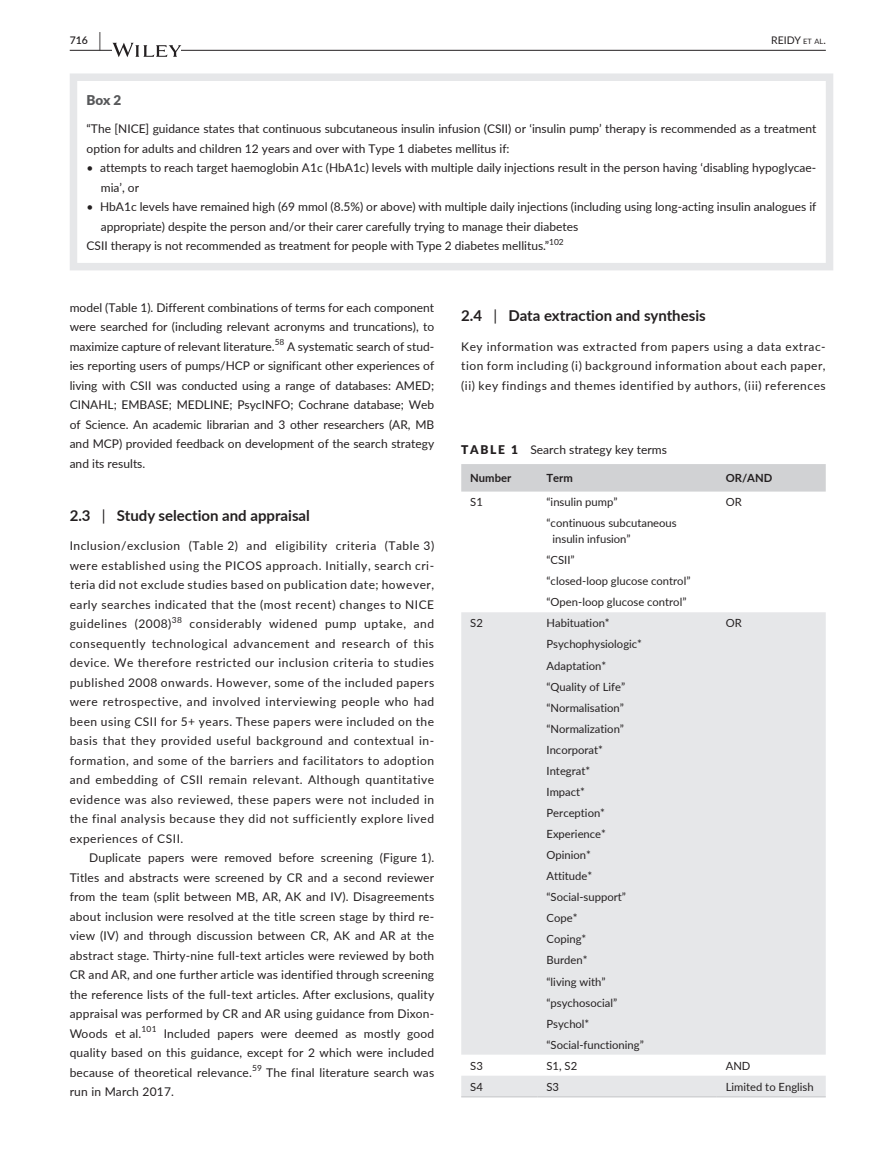
<style>
.page{position:relative;width:893px;height:1174px;background:#fff}
.page>*{position:absolute;margin:0;border:0;box-sizing:border-box;transform-origin:0 0}
.t1{font:700 15px "Lato";color:#231f20}
.t2{font:900 13.5px "Lato";color:#57585a}
.t3{font:12px/19.5px "Lato";color:#231f20;text-align:justify}
.t4{font:11.25px/21px "Lato";color:#231f20}
.t5{font:700 11.25px "Lato";color:#231f20}
.t6{font:10.5px "Lato";color:#231f20}
.t7{font:600 10.5px "Lato";color:#231f20}
.t8{font:8.4px "Lato";color:#231f20}
.s1{font-size:19.5px}
.s2{font-size:7.35px}
.s3{font-weight:400}
.s4{font-weight:900}
</style>
<div class="page">
<hr style="left:70px;top:50px;width:756px;height:1px;background:#231f20">
<svg style="left:112px;top:43px;width:69px;height:14px"></svg>
<div style="left:70px;top:73px;width:763px;height:197px;border:8px solid #e6e7e9"></div>
<div style="left:461px;top:464px;width:365px;height:27px;background:#d1d2d4"></div>
<div style="left:461px;top:612px;width:365px;height:484px;background:#e6e7e9"></div>
<hr style="left:461px;top:1096px;width:76px;height:1px;background:#d1d2d4">
<hr style="left:537px;top:1096px;width:180px;height:1px;background:#d1d2d4">
<hr style="left:717px;top:1096px;width:109px;height:1px;background:#d1d2d4">
<p class="t7" style="left:70px;top:33px;width:33px">716 <span class="s1">|</span></p>
<p class="t6" style="left:771px;top:33px;width:56px">REIDY <span class="s2">et al</span>.</p>
<p class="t2" style="left:87px;top:89px;width:36px">Box 2</p>
<p class="t3" style="left:87px;top:118px;width:731px">“The [NICE] guidance states that continuous subcutaneous insulin infusion (CSII) or ‘insulin pump’ therapy is recommended as a treatment option for adults and children 12 years and over with Type 1 diabetes mellitus if:</p>
<p class="t3" style="left:101px;top:157px;width:717px;text-indent:-14px">• attempts to reach target haemoglobin A1c (HbA1c) levels with multiple daily injections result in the person having ‘disabling hypoglycae&shy;mia’, or</p>
<p class="t3" style="left:87px;top:196px;width:731px">• HbA1c levels have remained high (69 mmol (8.5%) or above) with multiple daily injections (including using long-acting insulin analogues if</p>
<p class="t3" style="left:101px;top:216px;width:479px">appropriate) despite the person and/or their carer carefully trying to manage their diabetes</p>
<p class="t3" style="left:87px;top:235px;width:479px">CSII therapy is not recommended as treatment for people with Type 2 diabetes mellitus.”<sup>102</sup></p>
<p class="t3" style="left:70px;top:297px;width:366px">model (Table 1). Different combinations of terms for each component were searched for (including relevant acronyms and truncations), to maximize capture of relevant literature.</p>
<p class="t8" style="left:275px;top:336px;width:11px">58</p>
<p class="t3" style="left:70px;top:336px;width:366px;text-indent:217px">A systematic search of stud&shy;ies reporting users of pumps/HCP or significant other experiences of living with CSII was conducted using a range of databases: AMED; CINAHL; EMBASE; MEDLINE; PsycINFO; Cochrane database; Web of Science. An academic librarian and 3 other researchers (AR, MB and MCP) provided feedback on development of the search strategy and its results.</p>
<p class="t1" style="left:70px;top:504px;width:242px">2.3 <span class="s3">|</span> Study selection and appraisal</p>
<p class="t3" style="left:70px;top:535px;width:366px">Inclusion/exclusion (Table 2) and eligibility criteria (Table 3) were established using the PICOS approach. Initially, search cri&shy;teria did not exclude studies based on publication date; however, early searches indicated that the (most recent) changes to NICE guidelines (2008)</p>
<p class="t8" style="left:172px;top:613px;width:12px">38</p>
<p class="t3" style="left:70px;top:613px;width:366px;text-indent:120px">considerably widened pump uptake, and consequently technological advancement and research of this device. We therefore restricted our inclusion criteria to studies published 2008 onwards. However, some of the included papers were retrospective, and involved interviewing people who had been using CSII for 5+ years. These papers were included on the basis that they provided useful background and contextual in&shy;formation, and some of the barriers and facilitators to adoption and embedding of CSII remain relevant. Although quantitative evidence was also reviewed, these papers were not included in the final analysis because they did not sufficiently explore lived experiences of CSII.</p>
<p class="t3" style="left:70px;top:847px;width:366px;text-indent:20px">Duplicate papers were removed before screening (Figure 1).<br>Titles and abstracts were screened by CR and a second reviewer from the team (split between MB, AR, AK and IV). Disagreements about inclusion were resolved at the title screen stage by third re&shy;view (IV) and through discussion between CR, AK and AR at the abstract stage. Thirty-nine full-text articles were reviewed by both CR and AR, and one further article was identified through screening the reference lists of the full-text articles. After exclusions, quality appraisal was performed by CR and AR using guidance from Dixon-Woods et al.<sup>101</sup> Included papers were deemed as mostly good quality based on this guidance, except for 2 which were included because of theoretical relevance.<sup>59</sup> The final literature search was run in March 2017.</p>
<p class="t1" style="left:461px;top:305px;width:246px">2.4 <span class="s3">|</span> Data extraction and synthesis</p>
<p class="t3" style="left:461px;top:336px;width:366px">Key information was extracted from papers using a data extrac&shy;tion form including (i) background information about each paper, (ii) key findings and themes identified by authors, (iii) references</p>
<p class="t3" style="left:461px;top:440px;width:207px"><span class="s4">TABLE 1</span> Search strategy key terms</p>
<p class="t5" style="left:470px;top:470px;width:43px">Number</p>
<p class="t5" style="left:546px;top:470px;width:28px">Term</p>
<p class="t5" style="left:726px;top:470px;width:48px">OR/AND</p>
<p class="t4" style="left:470px;top:491px;width:14px">S1</p>
<p class="t4" style="left:546px;top:491px;width:72px">“insulin pump”</p>
<p class="t4" style="left:726px;top:491px;width:18px">OR</p>
<p class="t4" style="left:552px;top:515px;width:126px;line-height:15.8px;text-indent:-6px">“continuous subcutaneous insulin infusion”</p>
<p class="t4" style="left:546px;top:549px;width:145px">“CSII”<br>“closed-loop glucose control” “Open-loop glucose control”</p>
<p class="t4" style="left:470px;top:612px;width:14px">S2</p>
<p class="t4" style="left:546px;top:612px;width:65px">Habituation*</p>
<p class="t4" style="left:726px;top:612px;width:18px">OR</p>
<p class="t4" style="left:546px;top:633px;width:99px">Psychophysiologic*<br>Adaptation* “Quality of Life” “Normalisation” “Normalization”<br>Incorporat*<br>Integrat*<br>Impact*<br>Perception*<br>Experience*<br>Opinion*<br>Attitude* “Social-support”<br>Cope*<br>Coping*<br>Burden*<br>“living with” “psychosocial”<br>Psychol* “Social-functioning”</p>
<p class="t4" style="left:470px;top:1054px;width:14px">S3</p>
<p class="t4" style="left:546px;top:1054px;width:32px">S1, S2</p>
<p class="t4" style="left:726px;top:1054px;width:26px">AND</p>
<p class="t4" style="left:470px;top:1075px;width:14px">S4</p>
<p class="t4" style="left:546px;top:1075px;width:14px">S3</p>
<p class="t4" style="left:726px;top:1075px;width:89px">Limited to English</p>
</div>
